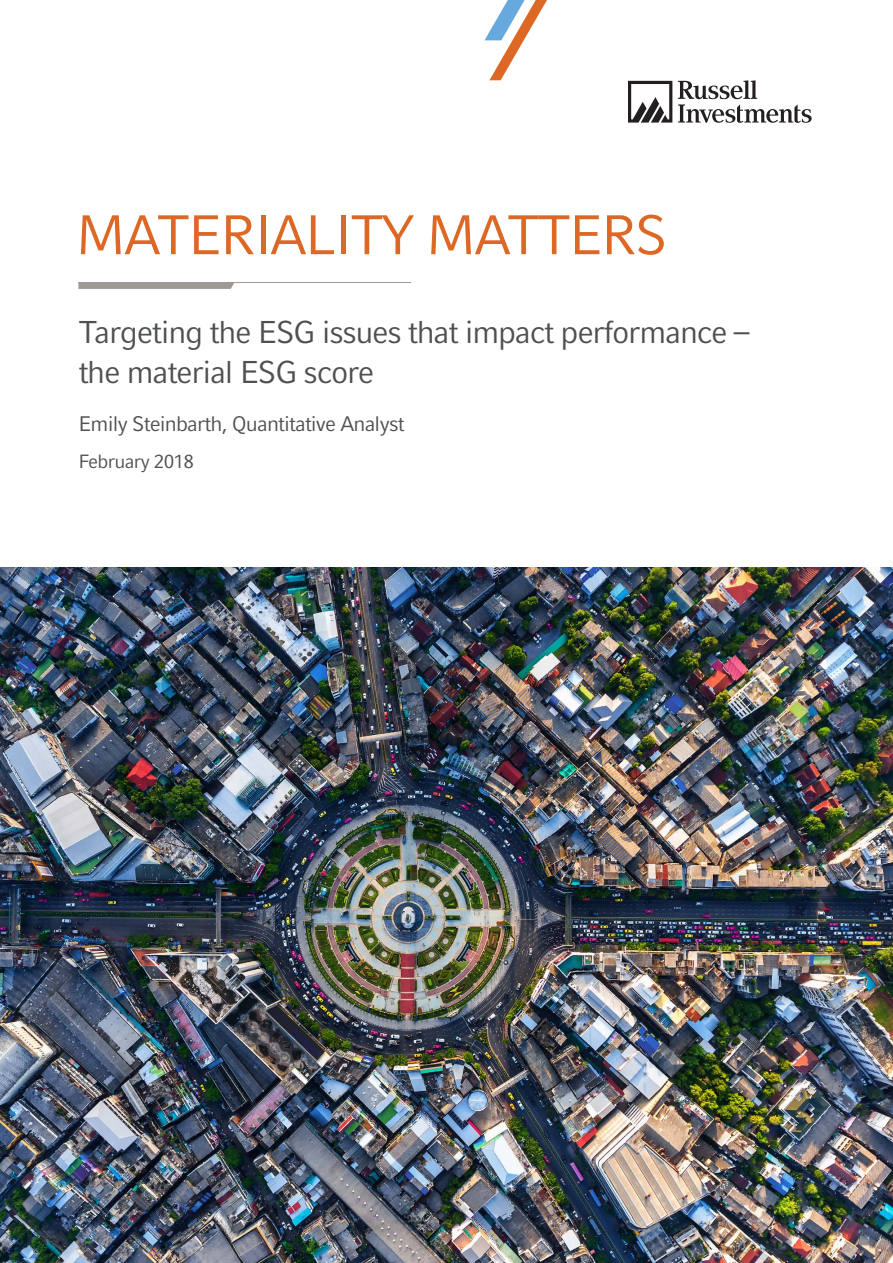
<style>
.page{position:relative;width:893px;height:1263px;background:#fff}
.page>*{position:absolute;margin:0;border:0;box-sizing:border-box;transform-origin:0 0}
.t1{font:55.5px "Compatil Fact LT Pro";letter-spacing:-.04em;color:#dd6826}
.t2{font:31.5px/40.5px "Compatil Fact LT Pro";letter-spacing:-.04em;color:#4f5151}
.t3{font:21px "Compatil Fact LT Pro";letter-spacing:-.04em;color:#4f5151}
.t4{font:19.2px "Compatil Fact LT Pro";letter-spacing:-.04em;color:#4f5151}
</style>
<div class="page">
<svg style="left:484px;top:0;width:63px;height:80px"></svg>
<svg style="left:678px;top:80px;width:134px;height:43px"></svg>
<svg style="left:628px;top:81px;width:44px;height:42px"></svg>
<img style="left:0;top:568px;width:893px;height:695px">
<svg style="left:78px;top:283px;width:156px;height:6px"></svg>
<hr style="left:78px;top:282px;width:333px;height:1px;background:#9f9994">
<h1 class="t1" style="left:75px;top:203px;width:593px">MATERIALITY MATTERS</h1>
<p class="t2" style="left:78px;top:312px;width:673px">Targeting the ESG issues that impact performance – the material ESG score</p>
<p class="t3" style="left:78px;top:412px;width:328px">Emily Steinbarth, Quantitative Analyst</p>
<p class="t4" style="left:78px;top:450px;width:117px">February 2018</p>
</div>
